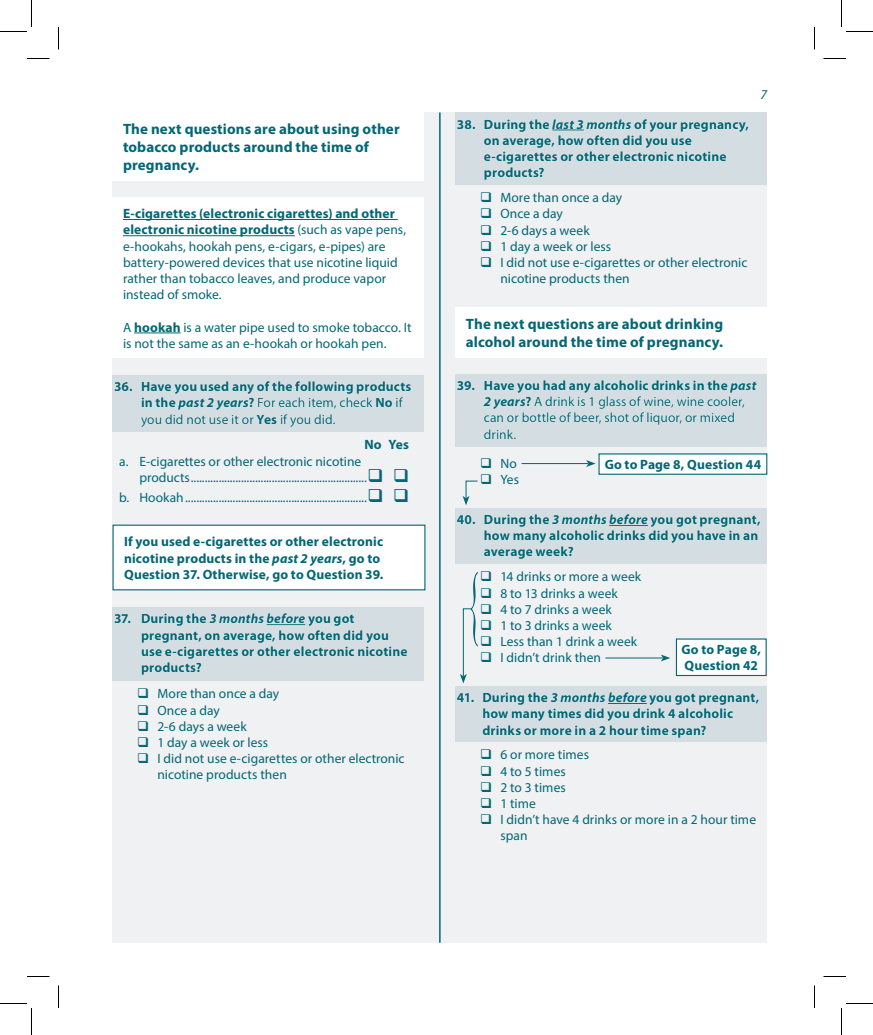
<style>
.page{position:relative;width:873px;height:1035px;background:#fff}
.page>*{position:absolute;margin:0;border:0;box-sizing:border-box;transform-origin:0 0}
.t1{font:700 15px/18px "Myriad Pro";letter-spacing:.005em;color:#036775}
.t2{font:13.5px/16.2px "Myriad Pro";color:#036775}
.Logic_Text{font:700 13.5px/16.2px "Myriad Pro";letter-spacing:.01em;color:#036775}
.t3{font:italic 13.5px "Myriad Pro";color:#036775}
.s1{font-weight:700}
.s2{font-style:italic}
.s3{font-weight:400}
.s4{font-weight:700;font-style:italic}
</style>
<div class="page">
<div style="left:112px;top:112px;width:655px;height:831px;background:#eff1f3"></div>
<hr style="left:439px;top:112px;width:2px;height:831px;background:#036775">
<div style="left:112px;top:112px;width:312px;height:69px;background:#fff"></div>
<div style="left:112px;top:198px;width:312px;height:160px;background:#fff"></div>
<hr style="left:123px;top:219px;width:275px;height:1px;background:#036775">
<hr style="left:123px;top:235px;width:172px;height:1px;background:#036775">
<hr style="left:134px;top:333px;width:47px;height:1px;background:#036775">
<div style="left:112px;top:375px;width:312px;height:56px;background:#d4dee2"></div>
<div style="left:113px;top:525px;width:312px;height:65px;background:#fff"></div>
<div style="left:112px;top:607px;width:312px;height:73px;background:#d4dee2"></div>
<div style="left:455px;top:112px;width:312px;height:73px;background:#d4dee2"></div>
<div style="left:455px;top:307px;width:312px;height:50px;background:#fff"></div>
<div style="left:455px;top:374px;width:312px;height:72px;background:#d4dee2"></div>
<div style="left:599px;top:454px;width:168px;height:20px;background:#fff"></div>
<div style="left:598px;top:453px;width:169px;height:22px;border:1px solid #036775"></div>
<hr style="left:522px;top:463px;width:67px;height:1px;background:#036775">
<svg style="left:586px;top:460px;width:10px;height:7px"></svg>
<div style="left:455px;top:508px;width:312px;height:55px;background:#d4dee2"></div>
<div style="left:676px;top:639px;width:90px;height:36px;background:#fff"></div>
<div style="left:676px;top:638px;width:91px;height:38px;border:1px solid #036775"></div>
<hr style="left:605px;top:658px;width:58px;height:1px;background:#036775">
<svg style="left:661px;top:655px;width:9px;height:6px"></svg>
<div style="left:455px;top:686px;width:312px;height:55px;background:#d4dee2"></div>
<svg style="left:27px;top:58px;width:23px;height:1px"></svg>
<svg style="left:824px;top:58px;width:22px;height:1px"></svg>
<svg style="left:27px;top:976px;width:23px;height:1px"></svg>
<svg style="left:824px;top:976px;width:22px;height:1px"></svg>
<svg style="left:58px;top:27px;width:1px;height:23px"></svg>
<svg style="left:58px;top:986px;width:1px;height:22px"></svg>
<svg style="left:814px;top:27px;width:1px;height:23px"></svg>
<svg style="left:814px;top:986px;width:1px;height:22px"></svg>
<svg style="left:0;top:0;width:32px;height:32px"></svg>
<svg style="left:0;top:1003px;width:32px;height:32px"></svg>
<svg style="left:841px;top:0;width:32px;height:32px"></svg>
<svg style="left:841px;top:1003px;width:32px;height:32px"></svg>
<svg style="left:463px;top:480px;width:15px;height:25px"></svg>
<svg style="left:460px;top:572px;width:18px;height:111px"></svg>
<p class="t1" style="left:123px;top:120px;width:278px">The next questions are about using other tobacco products around the time of pregnancy.</p>
<p class="t2" style="left:123px;top:205px;width:285px"><span class="s1">E-cigarettes (electronic cigarettes) and other electronic nicotine products</span> (such as vape pens, e-hookahs, hookah pens, e-cigars, e-pipes) are battery-powered devices that use nicotine liquid rather than tobacco leaves, and produce vapor instead of smoke.</p>
<p class="t2" style="left:123px;top:319px;width:290px">A <span class="s1">hookah</span> is a water pipe used to smoke tobacco. It is not the same as an e-hookah or hookah pen.</p>
<p class="Logic_Text" style="left:141px;top:378px;width:272px;text-indent:-27px">36. Have you used any of the following products in the <span class="s2">past 2 years</span>? <span class="s3">For each item, check</span> No <span class="s3">if you did not use it or</span> Yes <span class="s3">if you did.</span></p>
<p class="Logic_Text" style="left:364px;top:435px;width:46px">No Yes</p>
<p class="t2" style="left:140px;top:453px;width:271px;text-indent:-20px">a. E-cigarettes or other electronic nicotine products...............................................................❑ ❑</p>
<p class="t2" style="left:119px;top:489px;width:291px">b. Hookah.................................................................❑ ❑</p>
<p class="Logic_Text" style="left:124px;top:533px;width:261px">If you used e-cigarettes or other electronic nicotine products in the <span class="s2">past 2 years</span>, go to<br>Question 37. Otherwise, go to Question 39.</p>
<p class="Logic_Text" style="left:141px;top:610px;width:268px;text-indent:-27px">37. During the <span class="s2">3 months before</span> you got pregnant, on average, how often did you use e-cigarettes or other electronic nicotine products?</p>
<p class="t2" style="left:158px;top:685px;width:123px">More than once a day</p>
<p class="t2" style="left:158px;top:702px;width:64px">Once a day</p>
<p class="t2" style="left:158px;top:718px;width:91px">2-6 days a week</p>
<p class="t2" style="left:158px;top:734px;width:112px">1 day a week or less</p>
<p class="t2" style="left:158px;top:750px;width:249px">I did not use e-cigarettes or other electronic nicotine products then</p>
<p class="t3" style="left:761px;top:86px;width:8px">7</p>
<p class="Logic_Text" style="left:484px;top:116px;width:267px;text-indent:-27px">38. During the <span class="s2">last 3 months</span> of your pregnancy, on average, how often did you use e-cigarettes or other electronic nicotine products?</p>
<p class="t2" style="left:500px;top:189px;width:123px">More than once a day</p>
<p class="t2" style="left:500px;top:205px;width:64px">Once a day</p>
<p class="t2" style="left:500px;top:222px;width:91px">2-6 days a week</p>
<p class="t2" style="left:500px;top:238px;width:112px">1 day a week or less</p>
<p class="t2" style="left:500px;top:254px;width:249px">I did not use e-cigarettes or other electronic nicotine products then</p>
<p class="t1" style="left:466px;top:314px;width:259px">The next questions are about drinking alcohol around the time of pregnancy.</p>
<p class="t2" style="left:484px;top:377px;width:274px;text-indent:-27px"><span class="s1">39. Have you had any alcoholic drinks in the</span> <span class="s4">past 2 years</span><span class="s1">?</span> A drink is 1 glass of wine, wine cooler, can or bottle of beer, shot of liquor, or mixed drink.</p>
<p class="t2" style="left:500px;top:455px;width:18px">No</p>
<p class="t2" style="left:500px;top:471px;width:20px">Yes</p>
<p class="Logic_Text" style="left:605px;top:456px;width:158px">Go to Page 8, Question 44</p>
<p class="Logic_Text" style="left:484px;top:511px;width:278px;text-indent:-27px">40. During the <span class="s2">3 months before</span> you got pregnant, how many alcoholic drinks did you have in an average week?</p>
<p class="t2" style="left:500px;top:569px;width:142px">14 drinks or more a week</p>
<p class="t2" style="left:500px;top:585px;width:119px">8 to 13 drinks a week</p>
<p class="t2" style="left:500px;top:601px;width:113px">4 to 7 drinks a week</p>
<p class="t2" style="left:500px;top:617px;width:113px">1 to 3 drinks a week</p>
<p class="t2" style="left:500px;top:633px;width:138px">Less than 1 drink a week</p>
<p class="t2" style="left:500px;top:650px;width:102px">I didn’t drink then</p>
<p class="Logic_Text" style="left:682px;top:641px;width:81px">Go to Page 8,<br>Question 42</p>
<p class="Logic_Text" style="left:482px;top:689px;width:278px;text-indent:-26px">41. During the <span class="s2">3 months before</span> you got pregnant, how many times did you drink 4 alcoholic drinks or more in a 2 hour time span?</p>
<p class="t2" style="left:500px;top:747px;width:90px">6 or more times</p>
<p class="t2" style="left:500px;top:763px;width:67px">4 to 5 times</p>
<p class="t2" style="left:500px;top:779px;width:67px">2 to 3 times</p>
<p class="t2" style="left:500px;top:795px;width:37px">1 time</p>
<p class="t2" style="left:500px;top:811px;width:257px">I didn’t have 4 drinks or more in a 2 hour time span</p>
</div>
